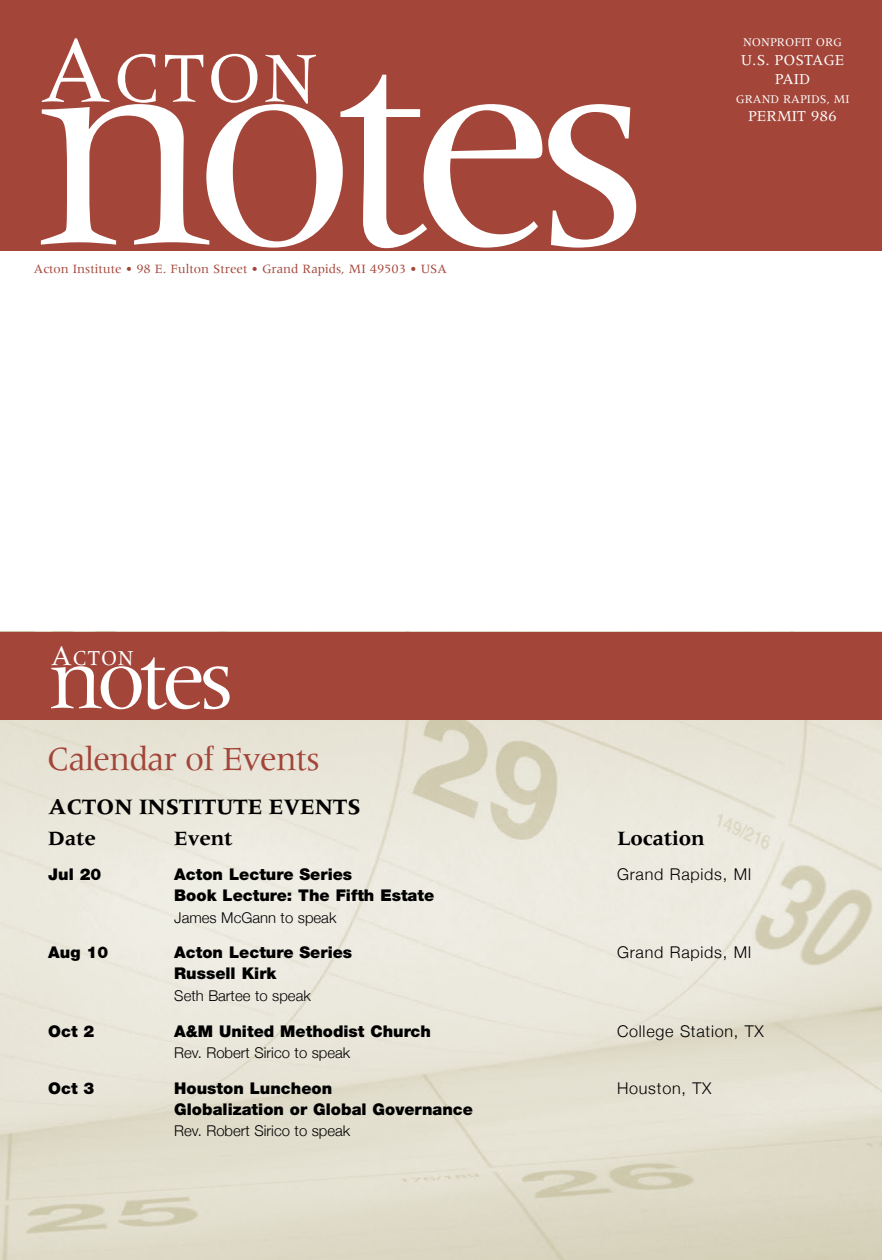
<style>
.page{position:relative;width:882px;height:1260px;background:#fff}
.page>*{position:absolute;margin:0;border:0;box-sizing:border-box;transform-origin:0 0}
.t1{font:294px "Meridien";letter-spacing:-.075em;color:#fff}
.t2{font:88.2px "Meridien";letter-spacing:-.075em;color:#fff}
.t3{font:73.5px "Meridien";color:#fff}
.t4{font:35px "Meridien";letter-spacing:-.03em;color:#a34539}
.t5{font:700 22.75px "Meridien";letter-spacing:-.01em;color:#000}
.t6{font:22.05px "Meridien";color:#fff}
.t7{font:700 21px "Meridien";letter-spacing:-.01em;color:#000}
.t8{font:900 16.1px "Helvetica Neue";color:#000}
.t9{font:300 16.1px "Helvetica Neue";letter-spacing:.045em;color:#000}
.t10{font:15.75px/18.9px "Meridien";color:#fff;text-align:center}
.t11{font:300 14.88px "Helvetica Neue";color:#000}
.t12{font:13.12px "Meridien";color:#a34539}
.t13{font:12.25px "Meridien";color:#fff}
.s1{font-size:96.25px}
.s2{font-size:28.88px}
</style>
<div class="page">
<div style="left:0;top:0;width:882px;height:250px;background:#a34539"></div>
<img style="left:0;top:719px;width:882px;height:541px">
<div style="left:125px;top:265px;width:8px;height:8px;border:4px solid #fff;border-radius:50%"></div>
<div style="left:251px;top:265px;width:8px;height:8px;border:4px solid #fff;border-radius:50%"></div>
<svg style="left:260px;top:250px;width:149px;height:1px"></svg>
<div style="left:410px;top:265px;width:7px;height:8px;border:4px solid #fff;border-radius:50%"></div>
<div style="left:0;top:632px;width:882px;height:87px;background:#a34539"></div>
<h3 class="t3" style="left:41px;top:38px;width:278px"><span class="s1">A</span>CTON</h3>
<h1 class="t1" style="left:35px;top:-13px;width:616px">notes</h1>
<p class="t12" style="left:34px;top:261px;width:415px">Acton Institute • 98 E. Fulton Street • Grand Rapids, MI 49503 • USA</p>
<p class="t13" style="left:743px;top:35px;width:101px">NONPROFIT ORG</p>
<p class="t10" style="left:741px;top:50px;width:105px">U.S. POSTAGE<br>PAID</p>
<p class="t13" style="left:736px;top:92px;width:115px">GRAND RAPIDS, MI</p>
<p class="t10" style="left:748px;top:107px;width:90px">PERMIT 986</p>
<h3 class="t6" style="left:51px;top:646px;width:84px"><span class="s2">A</span>CTON</h3>
<h2 class="t2" style="left:49px;top:631px;width:186px">notes</h2>
<h3 class="t4" style="left:47px;top:740px;width:274px">Calendar of Events</h3>
<h3 class="t5" style="left:48px;top:794px;width:314px">ACTON INSTITUTE EVENTS</h3>
<h3 class="t7" style="left:48px;top:826px;width:49px">Date</h3>
<h3 class="t7" style="left:174px;top:826px;width:60px">Event</h3>
<h3 class="t7" style="left:617px;top:826px;width:89px">Location</h3>
<p class="t8" style="left:48px;top:865px;width:55px">Jul 20</p>
<p class="t8" style="left:174px;top:865px;width:179px">Acton Lecture Series</p>
<p class="t9" style="left:617px;top:865px;width:136px">Grand Rapids, MI</p>
<p class="t8" style="left:174px;top:886px;width:262px">Book Lecture: The Fifth Estate</p>
<p class="t11" style="left:174px;top:909px;width:164px">James McGann to speak</p>
<p class="t8" style="left:48px;top:943px;width:61px">Aug 10</p>
<p class="t8" style="left:174px;top:943px;width:179px">Acton Lecture Series</p>
<p class="t9" style="left:617px;top:943px;width:136px">Grand Rapids, MI</p>
<p class="t8" style="left:174px;top:964px;width:104px">Russell Kirk</p>
<p class="t11" style="left:174px;top:987px;width:138px">Seth Bartee to speak</p>
<p class="t8" style="left:48px;top:1021px;width:48px">Oct 2</p>
<p class="t8" style="left:174px;top:1021px;width:258px">A&amp;M United Methodist Church</p>
<p class="t9" style="left:617px;top:1021px;width:148px">College Station, TX</p>
<p class="t11" style="left:174px;top:1044px;width:178px">Rev. Robert Sirico to speak</p>
<p class="t8" style="left:48px;top:1078px;width:48px">Oct 3</p>
<p class="t8" style="left:174px;top:1078px;width:159px">Houston Luncheon</p>
<p class="t9" style="left:617px;top:1078px;width:96px">Houston, TX</p>
<p class="t8" style="left:174px;top:1099px;width:300px">Globalization or Global Governance</p>
<p class="t11" style="left:174px;top:1122px;width:178px">Rev. Robert Sirico to speak</p>
</div>
